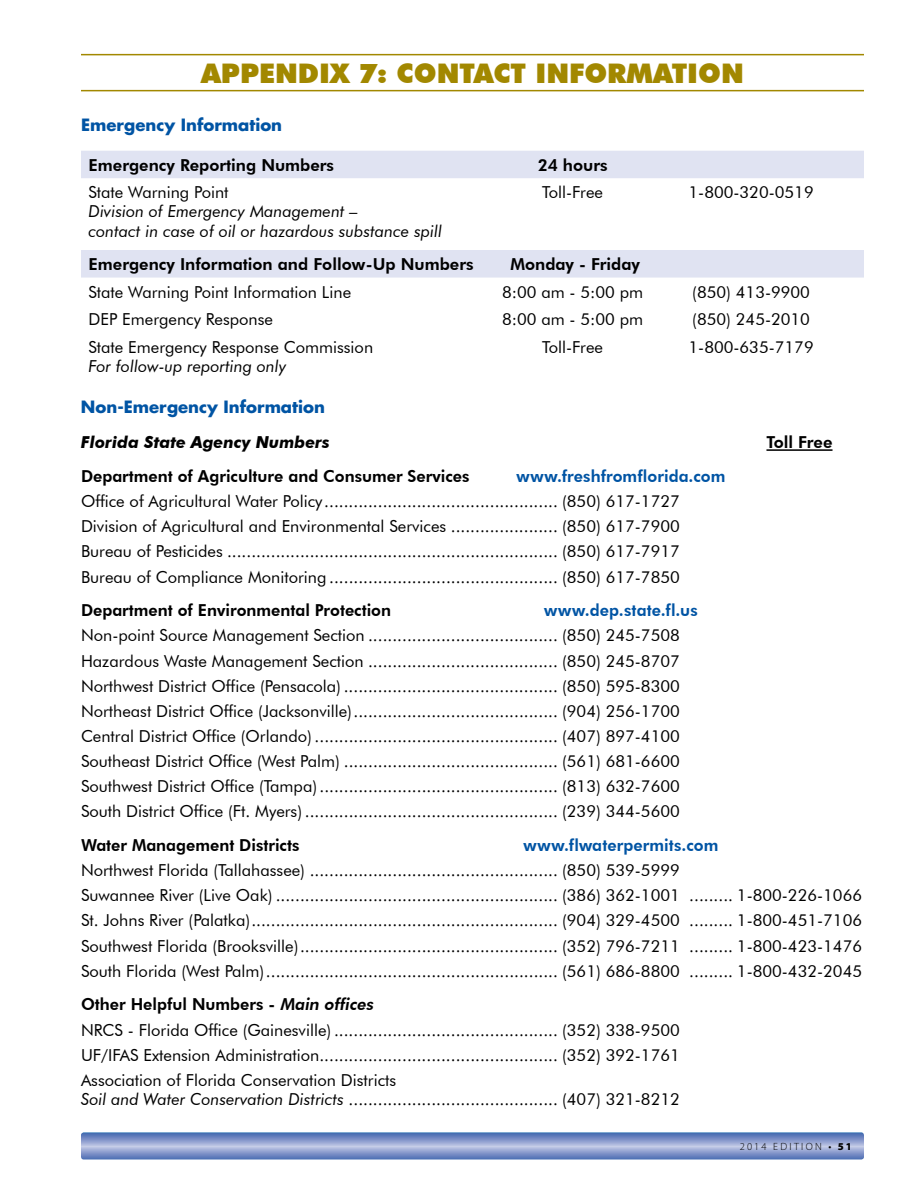
<style>
.page{position:relative;width:918px;height:1188px;background:#fff}
.page>*{position:absolute;margin:0;border:0;box-sizing:border-box;transform-origin:0 0}
.t1{font:900 27px "Futura BT";color:#a28800}
.t2{font:16.5px/25.2px "Futura BT";color:#000;text-align:justify}
.t3{font:800 16.5px "Futura BT";color:#000}
.t4{font:italic 16.5px/19px "Futura BT";color:#000}
.t5{font:800 16.5px "Futura BT";letter-spacing:.005em;color:#0054a4}
.t6{font:700 16.5px "Futura";color:#0054a4}
.t7{font:italic 700 16.5px "Futura BT";color:#000}
.t8{font:300 10.5px "Myriad Pro";letter-spacing:.22em;color:#000}
.s1{font-weight:800}
.s2{font-weight:800;font-style:italic}
.s3{font-style:italic}
.s4{font-weight:400}
.s5{font-weight:900}
</style>
<div class="page">
<svg style="left:81px;top:1132px;width:783px;height:28px;background:#8599cb"></svg>
<hr style="left:81px;top:54px;width:783px;height:1px;background:#a28800">
<hr style="left:81px;top:90px;width:783px;height:1px;background:#a28800">
<hr style="left:766px;top:449px;width:67px;height:2px;background:#000">
<svg style="left:81px;top:151px;width:783px;height:127px"></svg>
<h1 class="t1" style="left:201px;top:57px;width:544px">APPENDIX 7: CONTACT INFORMATION</h1>
<p class="t6" style="left:81px;top:114px;width:203px">Emergency Information</p>
<p class="t3" style="left:89px;top:155px;width:247px">Emergency Reporting Numbers</p>
<p class="t3" style="left:538px;top:155px;width:71px">24 hours</p>
<p class="t2" style="left:89px;top:180px;width:142px">State Warning Point</p>
<p class="t4" style="left:89px;top:202px;width:355px">Division of Emergency Management –<br>contact in case of oil or hazardous substance spill</p>
<p class="t2" style="left:542px;top:180px;width:62px">Toll-Free</p>
<p class="t2" style="left:689px;top:180px;width:127px">1-800-320-0519</p>
<p class="t3" style="left:89px;top:254px;width:387px">Emergency Information and Follow-Up Numbers</p>
<p class="t3" style="left:511px;top:254px;width:131px">Monday - Friday</p>
<p class="t2" style="left:89px;top:279px;width:264px">State Warning Point Information Line</p>
<p class="t2" style="left:502px;top:279px;width:143px">8:00 am - 5:00 pm</p>
<p class="t2" style="left:692px;top:279px;width:119px">(850) 413-9900</p>
<p class="t2" style="left:89px;top:307px;width:186px">DEP Emergency Response</p>
<p class="t2" style="left:502px;top:307px;width:143px">8:00 am - 5:00 pm</p>
<p class="t2" style="left:692px;top:307px;width:119px">(850) 245-2010</p>
<p class="t2" style="left:89px;top:334px;width:286px">State Emergency Response Commission</p>
<p class="t4" style="left:89px;top:356px;width:200px">For follow-up reporting only</p>
<p class="t2" style="left:542px;top:334px;width:62px">Toll-Free</p>
<p class="t2" style="left:689px;top:334px;width:127px">1-800-635-7179</p>
<p class="t6" style="left:81px;top:395px;width:246px">Non-Emergency Information</p>
<p class="t7" style="left:81px;top:432px;width:250px">Florida State Agency Numbers</p>
<p class="t3" style="left:766px;top:432px;width:68px">Toll Free</p>
<p class="t3" style="left:81px;top:466px;width:390px">Department of Agriculture and Consumer Services</p>
<p class="t5" style="left:516px;top:466px;width:211px">www.freshfromflorida.com</p>
<p class="t2" style="left:81px;top:489px;width:600px">Office of Agricultural Water Policy ................................................ (850) 617-1727<br>Division of Agricultural and Environmental Services ...................... (850) 617-7900<br>Bureau of Pesticides .................................................................... (850) 617-7917<br>Bureau of Compliance Monitoring ............................................... (850) 617-7850</p>
<p class="t3" style="left:81px;top:600px;width:312px">Department of Environmental Protection</p>
<p class="t5" style="left:544px;top:600px;width:155px">www.dep.state.fl.us</p>
<p class="t2" style="left:81px;top:623px;width:600px">Non-point Source Management Section ....................................... (850) 245-7508<br>Hazardous Waste Management Section ....................................... (850) 245-8707<br>Northwest District Office (Pensacola) ............................................ (850) 595-8300<br>Northeast District Office (Jacksonville).......................................... (904) 256-1700<br>Central District Office (Orlando) .................................................. (407) 897-4100<br>Southeast District Office (West Palm) ............................................ (561) 681-6600<br>Southwest District Office (Tampa)................................................. (813) 632-7600<br>South District Office (Ft. Myers) .................................................... (239) 344-5600</p>
<p class="t3" style="left:81px;top:835px;width:220px">Water Management Districts</p>
<p class="t5" style="left:523px;top:835px;width:197px">www.flwaterpermits.com</p>
<p class="t2" style="left:81px;top:858px;width:783px;text-align:left">Northwest Florida (Tallahassee) ................................................... (850) 539-5999<br>Suwannee River (Live Oak) .......................................................... (386) 362-1001 ......... 1-800-226-1066<br>St. Johns River (Palatka)............................................................... (904) 329-4500 ......... 1-800-451-7106<br>Southwest Florida (Brooksville)..................................................... (352) 796-7211 ......... 1-800-423-1476<br>South Florida (West Palm)............................................................ (561) 686-8800 ......... 1-800-432-2045</p>
<p class="t2" style="left:81px;top:992px;width:600px;text-align:left"><span class="s1">Other Helpful Numbers -</span> <span class="s2">Main offices<br></span>NRCS - Florida Office (Gainesville) .............................................. (352) 338-9500<br>UF/IFAS Extension Administration................................................. (352) 392-1761<br>Association of Florida Conservation Districts</p>
<p class="t2" style="left:81px;top:1086px;width:600px"><span class="s3">Soil and Water Conservation Districts</span> ........................................... (407) 321-8212</p>
<p class="t8" style="left:740px;top:1140px;width:114px">2014 EDITION <span class="s4">•</span> <span class="s5">51</span></p>
</div>
